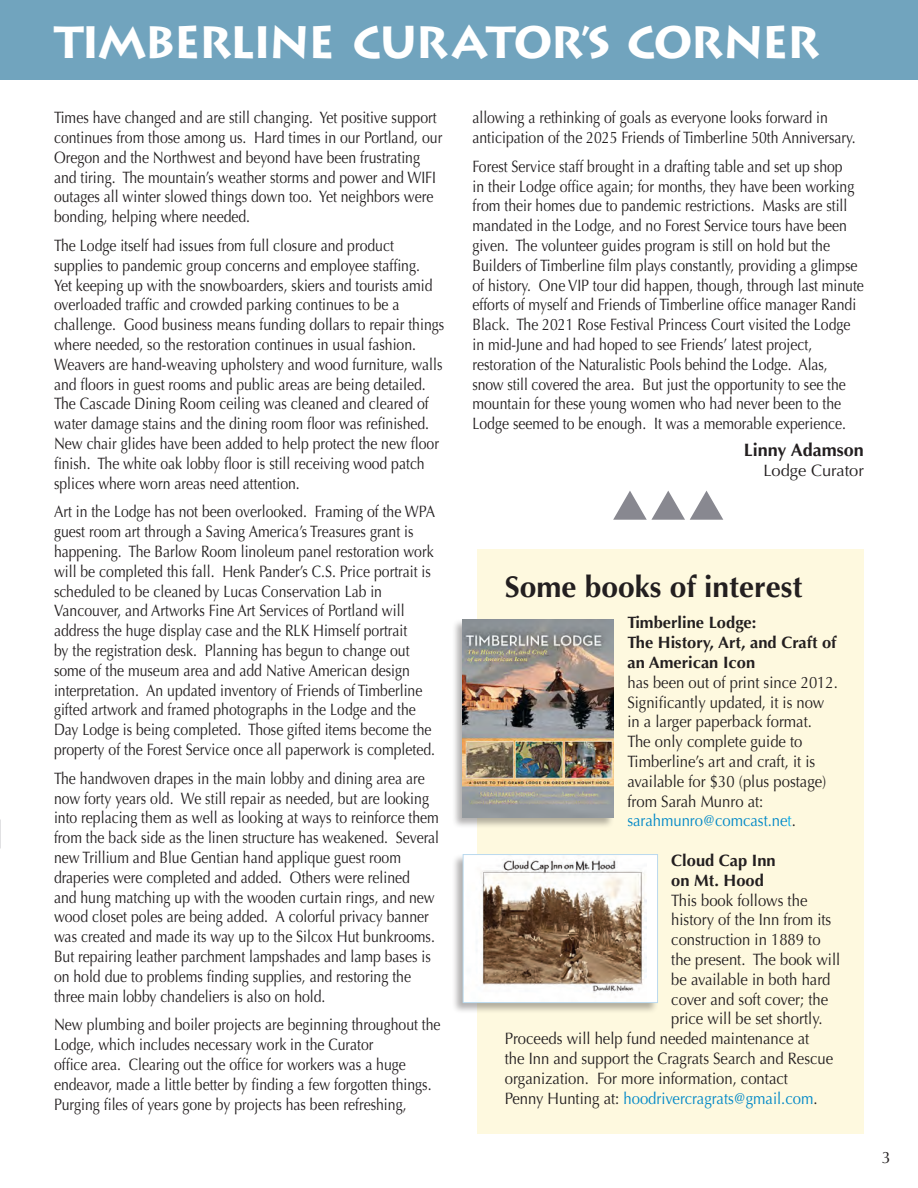
<style>
.page{position:relative;width:918px;height:1188px;background:#fff}
.page>*{position:absolute;margin:0;border:0;box-sizing:border-box;transform-origin:0 0}
.t1{font:700 45px "Lithos";letter-spacing:-.05em;color:#fff}
.t2{font:700 30px "Optima";color:#231f20}
.t3{font:700 18px "Optima";color:#231f20}
.t4{font:16.5px/19.8px "Optima";color:#231f20;scale:.85 1}
.t5{font:16.5px/19.8px "Optima";color:#231f20;scale:.9 1}
.t6{font:700 16.5px/19.8px "Optima";color:#231f20}
.t7{font:16.5px "Optima";color:#0088c7;scale:.9 1}
.t8{font:16.5px "Optima";color:#231f20}
.s1{color:#00aeef}
.s2{color:#231f20}
</style>
<div class="page">
<div style="left:0;top:0;width:918px;height:80px;background:#71a4be"></div>
<svg style="left:613px;top:491px;width:110px;height:29px"></svg>
<div style="left:477px;top:549px;width:387px;height:585px;background:#fef9df"></div>
<div style="left:451px;top:619px;width:163px;height:210px;background:#231f20;opacity:.35"></div>
<img style="left:463px;top:620px;width:151px;height:198px">
<div style="left:451px;top:854px;width:207px;height:160px;background:#231f20;opacity:.35"></div>
<img style="left:465px;top:856px;width:191px;height:145px">
<div style="left:463px;top:854px;width:195px;height:149px;border:1px solid #bad9ee"></div>
<p class="t1" style="left:54px;top:15px;width:767px">TIMBERLINE CURATOR’S CORNER</p>
<p class="t4" style="left:54px;top:108px;width:458px">Times have changed and are still changing. Yet positive support continues from those among us. Hard times in our Portland, our Oregon and the Northwest and beyond have been frustrating and tiring. The mountain’s weather storms and power and WIFI outages all winter slowed things down too. Yet neighbors were bonding, helping where needed.</p>
<p class="t4" style="left:54px;top:236px;width:402px">The Lodge itself had issues from full closure and product</p>
<p class="t4" style="left:54px;top:255px;width:432px">supplies to pandemic group concerns and employee staffing.</p>
<p class="t4" style="left:54px;top:275px;width:447px">Yet keeping up with the snowboarders, skiers and tourists amid</p>
<p class="t4" style="left:54px;top:295px;width:408px">overloaded traffic and crowded parking continues to be a</p>
<p class="t4" style="left:54px;top:315px;width:461px">challenge. Good business means funding dollars to repair things where needed, so the restoration continues in usual fashion.<br>Weavers are hand-weaving upholstery and wood furniture, walls and floors in guest rooms and public areas are being detailed.<br>The Cascade Dining Room ceiling was cleaned and cleared of water damage stains and the dining room floor was refinished.<br>New chair glides have been added to help protect the new floor finish. The white oak lobby floor is still receiving wood patch splices where worn areas need attention.</p>
<p class="t4" style="left:54px;top:502px;width:450px">Art in the Lodge has not been overlooked. Framing of the WPA guest room art through a Saving America’s Treasures grant is</p>
<p class="t4" style="left:54px;top:542px;width:448px">happening. The Barlow Room linoleum panel restoration work will be completed this fall. Henk Pander’s C.S. Price portrait is scheduled to be cleaned by Lucas Conservation Lab in</p>
<p class="t4" style="left:54px;top:601px;width:414px">Vancouver, and Artworks Fine Art Services of Portland will</p>
<p class="t4" style="left:54px;top:621px;width:417px">address the huge display case and the RLK Himself portrait</p>
<p class="t4" style="left:54px;top:641px;width:420px">by the registration desk. Planning has begun to change out</p>
<p class="t4" style="left:54px;top:660px;width:435px">some of the museum area and add Native American design interpretation. An updated inventory of Friends of Timberline gifted artwork and framed photographs in the Lodge and the</p>
<p class="t4" style="left:54px;top:720px;width:450px">Day Lodge is being completed. Those gifted items become the property of the Forest Service once all paperwork is completed.</p>
<p class="t4" style="left:54px;top:768px;width:455px">The handwoven drapes in the main lobby and dining area are now forty years old. We still repair as needed, but are looking into replacing them as well as looking at ways to reinforce them from the back side as the linen structure has weakened. Several new Trillium and Blue Gentian hand applique guest room</p>
<p class="t4" style="left:54px;top:867px;width:450px">draperies were completed and added. Others were relined and hung matching up with the wooden curtain rings, and new wood closet poles are being added. A colorful privacy banner was created and made its way up to the Silcox Hut bunkrooms.<br>But repairing leather parchment lampshades and lamp bases is on hold due to problems finding supplies, and restoring the</p>
<p class="t4" style="left:54px;top:986px;width:321px">three main lobby chandeliers is also on hold.</p>
<p class="t4" style="left:54px;top:1015px;width:456px">New plumbing and boiler projects are beginning throughout the<br>Lodge, which includes necessary work in the Curator</p>
<p class="t4" style="left:54px;top:1055px;width:415px">office area. Clearing out the office for workers was a huge</p>
<p class="t4" style="left:54px;top:1074px;width:446px">endeavor, made a little better by finding a few forgotten things.<br>Purging files of years gone by projects has been refreshing,</p>
<p class="t4" style="left:473px;top:108px;width:420px">allowing a rethinking of goals as everyone looks forward in</p>
<p class="t4" style="left:473px;top:128px;width:453px">anticipation of the 2025 Friends of Timberline 50th Anniversary.</p>
<p class="t4" style="left:473px;top:156px;width:454px">Forest Service staff brought in a drafting table and set up shop in their Lodge office again; for months, they have been working from their homes due to pandemic restrictions. Masks are still mandated in the Lodge, and no Forest Service tours have been given. The volunteer guides program is still on hold but the Builders of Timberline film plays constantly, providing a glimpse</p>
<p class="t4" style="left:473px;top:275px;width:462px">of history. One VIP tour did happen, though, through last minute</p>
<p class="t4" style="left:473px;top:295px;width:453px">efforts of myself and Friends of Timberline office manager Randi<br>Black. The 2021 Rose Festival Princess Court visited the Lodge in mid-June and had hoped to see Friends’ latest project,</p>
<p class="t4" style="left:473px;top:354px;width:419px">restoration of the Naturalistic Pools behind the Lodge. Alas,</p>
<p class="t4" style="left:473px;top:374px;width:441px">snow still covered the area. But just the opportunity to see the mountain for these young women who had never been to the<br>Lodge seemed to be enough. It was a memorable experience.</p>
<p class="t3" style="left:744px;top:440px;width:122px">Linny Adamson</p>
<p class="t8" style="left:763px;top:461px;width:102px">Lodge Curator</p>
<p class="t2" style="left:505px;top:569px;width:299px">Some books of interest</p>
<p class="t6" style="left:627px;top:613px;width:130px">Timberline Lodge:</p>
<p class="t6" style="left:627px;top:633px;width:211px">The History, Art, and Craft of an American Icon</p>
<p class="t5" style="left:627px;top:673px;width:235px">has been out of print since 2012.<br>Significantly updated, it is now</p>
<p class="t5" style="left:627px;top:712px;width:207px">in a larger paperback format.</p>
<p class="t5" style="left:627px;top:732px;width:196px">The only complete guide to</p>
<p class="t5" style="left:627px;top:752px;width:223px">Timberline’s art and craft, it is available for $30 (plus postage) from Sarah Munro at:</p>
<p class="t7" style="left:627px;top:811px;width:189px">sarahmunro@comcast.ne<span class="s1">t</span><span class="s2">.</span></p>
<p class="t6" style="left:671px;top:851px;width:106px">Cloud Cap Inn</p>
<p class="t6" style="left:671px;top:871px;width:94px">on Mt. Hood</p>
<p class="t5" style="left:671px;top:890px;width:153px">This book follows the</p>
<p class="t5" style="left:671px;top:910px;width:179px">history of the Inn from its</p>
<p class="t5" style="left:671px;top:930px;width:168px">construction in 1889 to</p>
<p class="t5" style="left:671px;top:950px;width:189px">the present. The book will</p>
<p class="t5" style="left:671px;top:970px;width:179px">be available in both hard</p>
<p class="t5" style="left:671px;top:989px;width:176px">cover and soft cover; the</p>
<p class="t5" style="left:671px;top:1009px;width:170px">price will be set shortly.</p>
<p class="t5" style="left:505px;top:1029px;width:340px">Proceeds will help fund needed maintenance at</p>
<p class="t5" style="left:505px;top:1049px;width:366px">the Inn and support the Cragrats Search and Rescue</p>
<p class="t5" style="left:505px;top:1069px;width:316px">organization. For more information, contact</p>
<p class="t7" style="left:505px;top:1088px;width:349px"><span class="s2">Penny Hunting at:</span> hoodrivercragrats@gmail.com<span class="s2">.</span></p>
<p class="t8" style="left:882px;top:1147px;width:11px">3</p>
</div>
